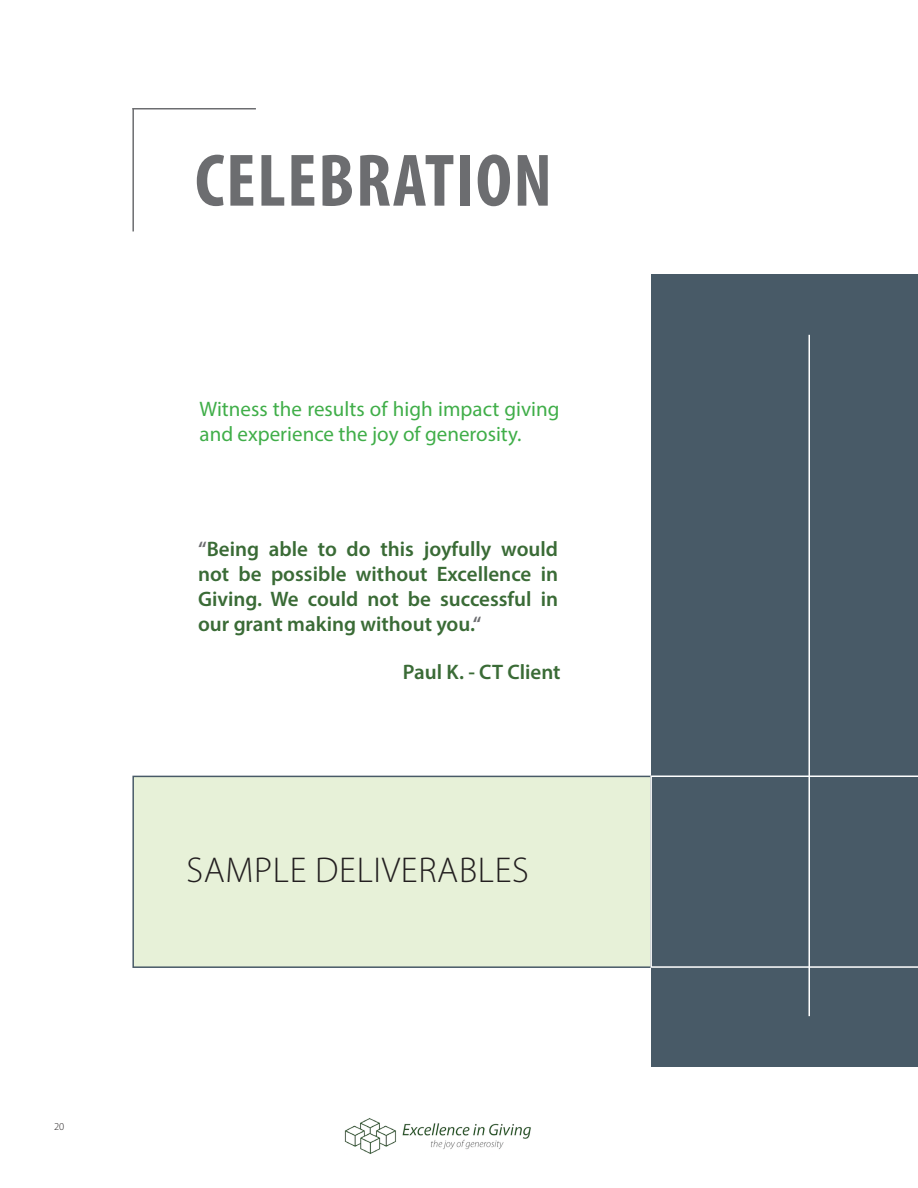
<style>
.page{position:relative;width:918px;height:1188px;background:#fff}
.page>*{position:absolute;margin:0;border:0;box-sizing:border-box;transform-origin:0 0}
.t1{font:700 condensed 75px "Myriad Pro";letter-spacing:.02em;color:#6c6d70}
.t2{font:300 36px "Myriad Pro";letter-spacing:.02em;color:#231f20}
.t3{font:600 21px/25.2px "Myriad Pro";color:#3a6b36;text-align:justify}
.t4{font:21px/25.2px "Myriad Pro";color:#40ae49}
.t5{font:300 10.5px "Myriad Pro";color:#231f20}
.s1{color:#6c6d70}
</style>
<div class="page">
<img style="left:344px;top:1118px;width:187px;height:36px">
<div style="left:132px;top:776px;width:520px;height:192px;background:#e4f0d4;border:2px solid #314554"></div>
<hr style="left:132px;top:108px;width:2px;height:123px;background:#6c6d70">
<hr style="left:132px;top:108px;width:124px;height:2px;background:#6c6d70">
<div style="left:651px;top:274px;width:267px;height:792px;background:#485a67"></div>
<svg style="left:650px;top:776px;width:268px;height:192px"></svg>
<hr style="left:808px;top:335px;width:2px;height:681px;background:#fff">
<p class="t5" style="left:54px;top:1120px;width:12px">20</p>
<p class="t1" style="left:195px;top:134px;width:359px">CELEBRATION</p>
<p class="t4" style="left:200px;top:396px;width:361px">Witness the results of high impact giving and experience the joy of generosity.</p>
<p class="t3" style="left:198px;top:535px;width:362px"><span class="s1">“</span>Being able to do this joyfully would not be possible without Excellence in Giving. We could not be successful in our grant making without you.<span class="s1">“</span></p>
<p class="t3" style="left:403px;top:659px;width:159px">Paul K. - CT Client</p>
<p class="t2" style="left:186px;top:848px;width:344px">SAMPLE DELIVERABLES</p>
</div>
